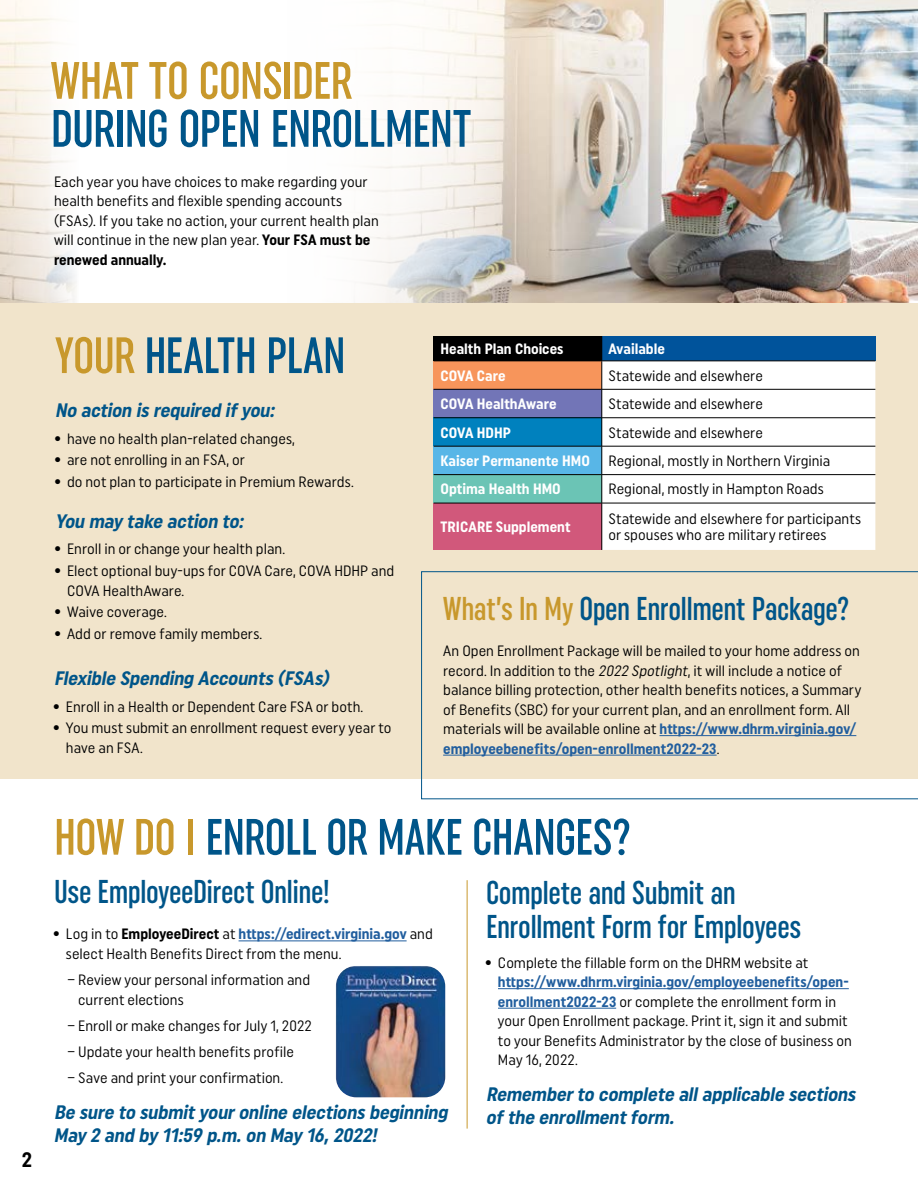
<style>
.page{position:relative;width:918px;height:1188px;background:#fff}
.page>*{position:absolute;margin:0;border:0;box-sizing:border-box;transform-origin:0 0}
.t1{font:500 extra-condensed 52.5px "Uniform";letter-spacing:-.015em;color:#005589}
.t2{font:500 extra-condensed 52.5px "Uniform";letter-spacing:-.015em;color:#c8982c}
.t3{font:500 extra-condensed 51px "Uniform";letter-spacing:-.015em;color:#005589}
.t4{font:500 extra-condensed 33px/34.5px "Uniform";letter-spacing:-.015em;color:#005589}
.t5{font:700 condensed 21px "Uniform";color:#000}
.t6{font:italic 700 condensed 19.5px/22.5px "Uniform";color:#005589}
.t7{font:condensed 15px/19.5px "Uniform";color:#000}
.t8{font:700 condensed 15px "Uniform";color:#fff}
.s1{font-weight:700}
.s2{color:#c8982c}
.s3{font-family:"Helvetica";font-weight:700;font-stretch:normal}
.s4{font-weight:700;color:#fff}
.s5{font-style:italic}
.s6{font-weight:700;color:#215e9e}
</style>
<div class="page">
<img style="left:0;top:0;width:76px;height:303px">
<img style="left:354px;top:0;width:564px;height:303px">
<div style="left:0;top:303px;width:918px;height:476px;background:#f1e4cb"></div>
<div style="left:434px;top:336px;width:168px;height:25px;background:#000"></div>
<div style="left:602px;top:336px;width:273px;height:25px;background:#00539b"></div>
<div style="left:434px;top:361px;width:168px;height:28px;background:#f7955b"></div>
<div style="left:603px;top:361px;width:272px;height:189px;background:#fff"></div>
<div style="left:434px;top:389px;width:168px;height:29px;background:#7275b7"></div>
<div style="left:434px;top:418px;width:168px;height:28px;background:#0081be"></div>
<div style="left:434px;top:446px;width:168px;height:29px;background:#58b6e7"></div>
<div style="left:434px;top:475px;width:168px;height:28px;background:#6bc4b5"></div>
<div style="left:434px;top:503px;width:168px;height:47px;background:#d1587b"></div>
<hr style="left:602px;top:360px;width:273px;height:1px;background:#000">
<hr style="left:434px;top:389px;width:168px;height:1px;background:#000">
<hr style="left:602px;top:389px;width:273px;height:1px;background:#000">
<hr style="left:434px;top:417px;width:168px;height:1px;background:#000">
<hr style="left:602px;top:417px;width:273px;height:1px;background:#000">
<hr style="left:434px;top:446px;width:168px;height:1px;background:#000">
<hr style="left:602px;top:446px;width:273px;height:1px;background:#000">
<hr style="left:434px;top:474px;width:168px;height:1px;background:#000">
<hr style="left:602px;top:474px;width:273px;height:1px;background:#000">
<svg style="left:601px;top:336px;width:2px;height:167px"></svg>
<hr style="left:434px;top:503px;width:168px;height:1px;background:#000">
<hr style="left:602px;top:503px;width:273px;height:1px;background:#000">
<hr style="left:602px;top:503px;width:1px;height:47px;background:#000">
<hr style="left:239px;top:941px;width:168px;height:1px;background:#215e9e">
<hr style="left:498px;top:988px;width:351px;height:1px;background:#215e9e">
<hr style="left:498px;top:1008px;width:118px;height:1px;background:#215e9e">
<hr style="left:467px;top:880px;width:1px;height:249px;background:#c8982c">
<svg style="left:421px;top:571px;width:497px;height:228px"></svg>
<hr style="left:660px;top:735px;width:196px;height:1px;background:#215e9e">
<hr style="left:443px;top:755px;width:274px;height:1px;background:#215e9e">
<img style="left:336px;top:966px;width:109px;height:131px">
<h1 class="t2" style="left:51px;top:50px;width:303px">WHAT TO CONSIDER</h1>
<h1 class="t1" style="left:51px;top:98px;width:422px">DURING OPEN ENROLLMENT</h1>
<p class="t7" style="left:54px;top:171px;width:326px">Each year you have choices to make regarding your health benefits and flexible spending accounts (FSAs). If you take no action, your current health plan will continue in the new plan year. <span class="s1">Your FSA must be renewed annually.</span></p>
<h2 class="t3" style="left:55px;top:326px;width:292px"><span class="s2">YOUR</span> HEALTH PLAN</h2>
<h3 class="t6" style="left:55px;top:399px;width:225px">No action is required ifyou:</h3>
<p class="t7" style="left:55px;top:428px;width:241px"><span class="s3">•</span> have no health plan-related changes,</p>
<p class="t7" style="left:55px;top:450px;width:191px"><span class="s3">•</span> are not enrolling in an FSA, or</p>
<p class="t7" style="left:55px;top:472px;width:300px"><span class="s3">•</span> do not plan to participate in Premium Rewards.</p>
<h3 class="t6" style="left:55px;top:510px;width:194px">You may take action to:</h3>
<p class="t7" style="left:55px;top:539px;width:232px"><span class="s3">•</span> Enroll in or change your health plan.</p>
<p class="t7" style="left:67px;top:561px;width:329px;text-indent:-12px"><span class="s3">•</span> Elect optional buy-ups for COVA Care, COVA HDHP and<br>COVA HealthAware.</p>
<p class="t7" style="left:55px;top:602px;width:113px"><span class="s3">•</span> Waive coverage.</p>
<p class="t7" style="left:55px;top:624px;width:209px"><span class="s3">•</span> Add or remove family members.</p>
<h3 class="t6" style="left:54px;top:667px;width:281px">Flexible Spending Accounts (FSAs)</h3>
<p class="t7" style="left:54px;top:696px;width:311px"><span class="s3">•</span> Enroll in a Health or Dependent Care FSA or both.</p>
<p class="t7" style="left:66px;top:718px;width:327px;text-indent:-12px"><span class="s3">•</span> You must submit an enrollment request every year to have an FSA.</p>
<p class="t8" style="left:440px;top:340px;width:125px">Health Plan Choices</p>
<p class="t8" style="left:609px;top:340px;width:58px">Available</p>
<p class="t8" style="left:440px;top:366px;width:67px">COVA Care</p>
<p class="t7" style="left:609px;top:365px;width:156px">Statewide and elsewhere</p>
<p class="t8" style="left:440px;top:395px;width:118px">COVA HealthAware</p>
<p class="t7" style="left:609px;top:394px;width:156px">Statewide and elsewhere</p>
<p class="t8" style="left:440px;top:423px;width:72px">COVA HDHP</p>
<p class="t7" style="left:440px;top:418px;width:392px;line-height:28.5px;text-indent:168px">Statewide and elsewhere<br><span class="s4">Kaiser Permanente HMO</span> Regional, mostly in Northern Virginia<br><span class="s4">Optima Health HMO</span></p>
<p class="t7" style="left:609px;top:479px;width:217px">Regional, mostly in Hampton Roads</p>
<p class="t8" style="left:440px;top:518px;width:132px">TRICARE Supplement</p>
<p class="t7" style="left:609px;top:510px;width:254px;line-height:16.5px">Statewide and elsewhere for participants or spouses who are military retirees</p>
<h3 class="t4" style="left:443px;top:591px;width:408px"><span class="s2">What’s In My</span> Open Enrollment Package?</h3>
<p class="t7" style="left:443px;top:641px;width:420px">An Open Enrollment Package will be mailed to your home address on record. In addition to the <span class="s5">2022 Spotlight</span>, it will include a notice of balance billing protection, other health benefits notices, a Summary of Benefits (SBC) for your current plan, and an enrollment form. All materials will be available online at <span class="s6">https://www.dhrm.virginia.gov/ employeebenefits/open-enrollment2022-23</span>.</p>
<h3 class="t5" style="left:22px;top:1147px;width:12px">2</h3>
<h2 class="t3" style="left:54px;top:807px;width:578px"><span class="s2">HOW DO I</span> ENROLL OR MAKE CHANGES?</h2>
<h3 class="t4" style="left:54px;top:874px;width:278px">Use EmployeeDirect Online!</h3>
<p class="t7" style="left:66px;top:924px;width:368px;text-indent:-12px"><span class="s3">•</span> Log in to <span class="s1">EmployeeDirect</span> at <span class="s6">https://edirect.virginia.gov</span> and select Health Benefits Direct from the menu.</p>
<p class="t7" style="left:78px;top:970px;width:233px;text-indent:-11px">– Review your personal information and current elections</p>
<p class="t7" style="left:67px;top:1016px;width:246px">– Enroll or make changes for July 1, 2022</p>
<p class="t7" style="left:67px;top:1042px;width:228px">– Update your health benefits profile</p>
<p class="t7" style="left:67px;top:1068px;width:217px">– Save and print your confirmation.</p>
<h3 class="t6" style="left:54px;top:1101px;width:399px">Be sure to submityouronline elections beginning<br>May 2 and by 11:59 p.m.on May 16,2022!</h3>
<h3 class="t4" style="left:486px;top:875px;width:317px">Complete and Submit an<br>Enrollment Form for Employees</h3>
<p class="t7" style="left:498px;top:952px;width:355px;text-indent:-12px"><span class="s3">•</span> Complete the fillable form on the DHRM website at <span class="s6">https://www.dhrm.virginia.gov/employeebenefits/open&shy;enrollment2022-23</span> or complete the enrollment form in your Open Enrollment package. Print it, sign it and submit to your Benefits Administrator by the close of business on May 16, 2022.</p>
<h3 class="t6" style="left:486px;top:1083px;width:375px">Rememberto complete allapplicable sections ofthe enrollmentform.</h3>
</div>
